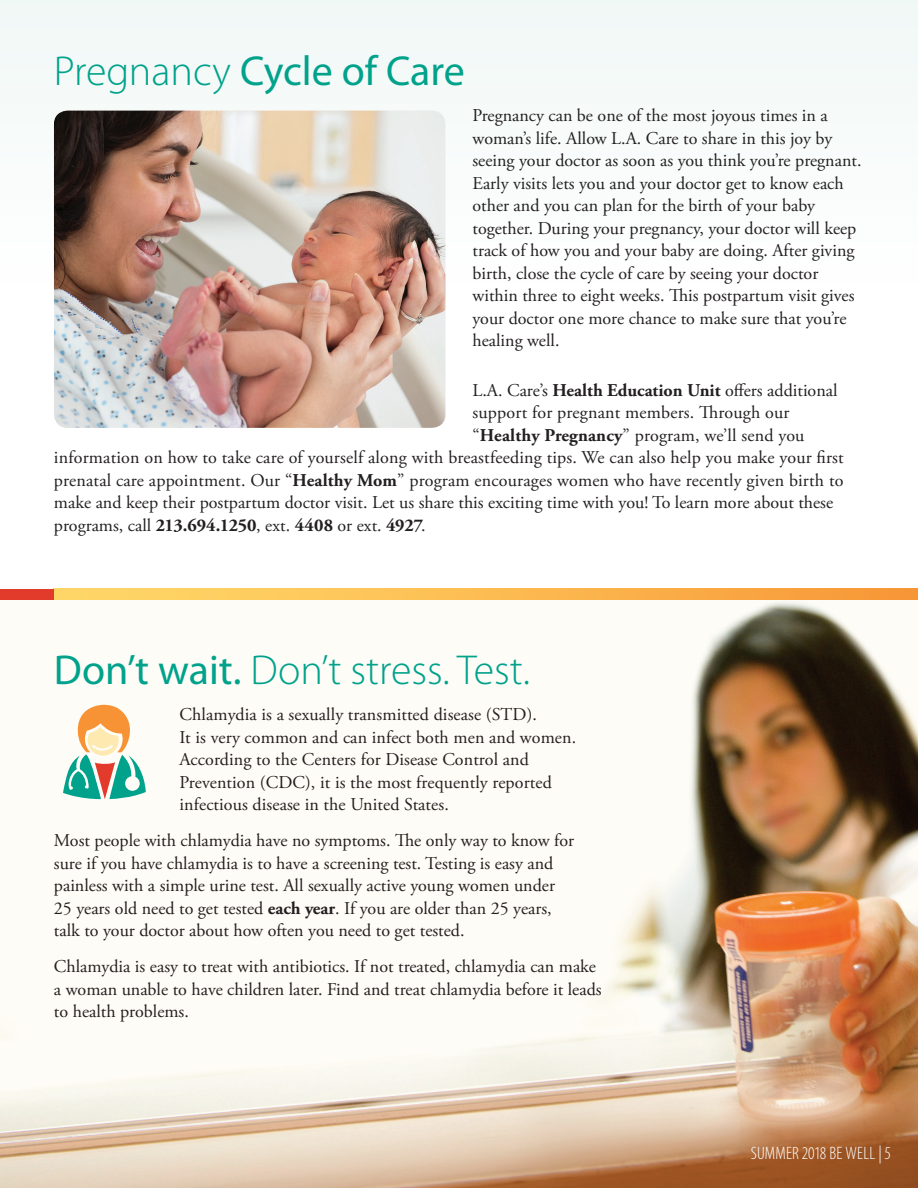
<style>
.page{position:relative;width:918px;height:1188px;background:#fff}
.page>*{position:absolute;margin:0;border:0;box-sizing:border-box;transform-origin:0 0}
.t1{font:300 42px "Myriad Pro";color:#00a28b}
.t2{font:42px "Myriad Pro";letter-spacing:-.005em;color:#00a28b}
.t3{font:18px/22.5px "Adobe Garamond Pro";color:#231f20}
.t4{font:300 condensed 18px "Myriad Pro";letter-spacing:.01em;color:#fff}
.s1{font-weight:300}
.s2{font-weight:700}
.s3{font-weight:400}
</style>
<div class="page">
<img style="left:0;top:599px;width:918px;height:589px">
<div style="left:0;top:0;width:918px;height:283px;background:#f0f8f6"></div>
<img style="left:54px;top:111px;width:391px;height:317px">
<svg style="left:63px;top:705px;width:83px;height:94px"></svg>
<svg style="left:54px;top:589px;width:864px;height:10px;background:#fbba51"></svg>
<div style="left:0;top:589px;width:54px;height:10px;background:#e23a2b"></div>
<h2 class="t2" style="left:54px;top:45px;width:412px"><span class="s1">Pregnancy</span> Cycle of Care</h2>
<p class="t3" style="left:472px;top:105px;width:390px">Pregnancy can be one of the most joyous times in a woman’s life. Allow L.A. Care to share in this joy by seeing your doctor as soon as you think you’re pregnant.<br>Early visits lets you and your doctor get to know each other and you can plan for the birth of your baby together. During your pregnancy, your doctor will keep track of how you and your baby are doing. After giving birth, close the cycle of care by seeing your doctor within three to eight weeks. This postpartum visit gives your doctor one more chance to make sure that you’re healing well.</p>
<p class="t3" style="left:472px;top:380px;width:367px">L.A. Care’s <span class="s2">Health Education Unit</span> offers additional</p>
<p class="t3" style="left:472px;top:402px;width:319px">support for pregnant members. Through our</p>
<p class="t3" style="left:472px;top:425px;width:333px">“<span class="s2">Healthy Pregnancy</span>” program, we’ll send you</p>
<p class="t3" style="left:54px;top:447px;width:791px">information on how to take care of yourself along with breastfeeding tips. We can also help you make your first</p>
<p class="t3" style="left:54px;top:470px;width:791px">prenatal care appointment. Our “<span class="s2">Healthy Mom</span>” program encourages women who have recently given birth to</p>
<p class="t3" style="left:54px;top:492px;width:781px">make and keep their postpartum doctor visit. Let us share this exciting time with you! To learn more about these</p>
<p class="t3" style="left:54px;top:515px;width:373px">programs, call <span class="s2">213.694.1250</span>, ext. <span class="s2">4408</span> or ext. <span class="s2">4927</span>.</p>
<h2 class="t1" style="left:54px;top:647px;width:478px"><span class="s3">Don’t wait.</span> Don’t stress. Test.</h2>
<p class="t3" style="left:180px;top:704px;width:398px">Chlamydia is a sexually transmitted disease (STD).<br>It is very common and can infect both men and women.<br>According to the Centers for Disease Control and Prevention (CDC), it is the most frequently reported infectious disease in the United States.</p>
<p class="t3" style="left:54px;top:830px;width:522px">Most people with chlamydia have no symptoms. The only way to know for sure if you have chlamydia is to have a screening test. Testing is easy and painless with a simple urine test. All sexually active young women under 25 years old need to get tested <span class="s2">each year</span>. If you are older than 25 years, talk to your doctor about how often you need to get tested.</p>
<p class="t3" style="left:54px;top:956px;width:549px">Chlamydia is easy to treat with antibiotics. If not treated, chlamydia can make a woman unable to have children later. Find and treat chlamydia before it leads to health problems.</p>
<p class="t4" style="left:751px;top:1143px;width:142px">SUMMER 2018 BE WELL | 5</p>
</div>
